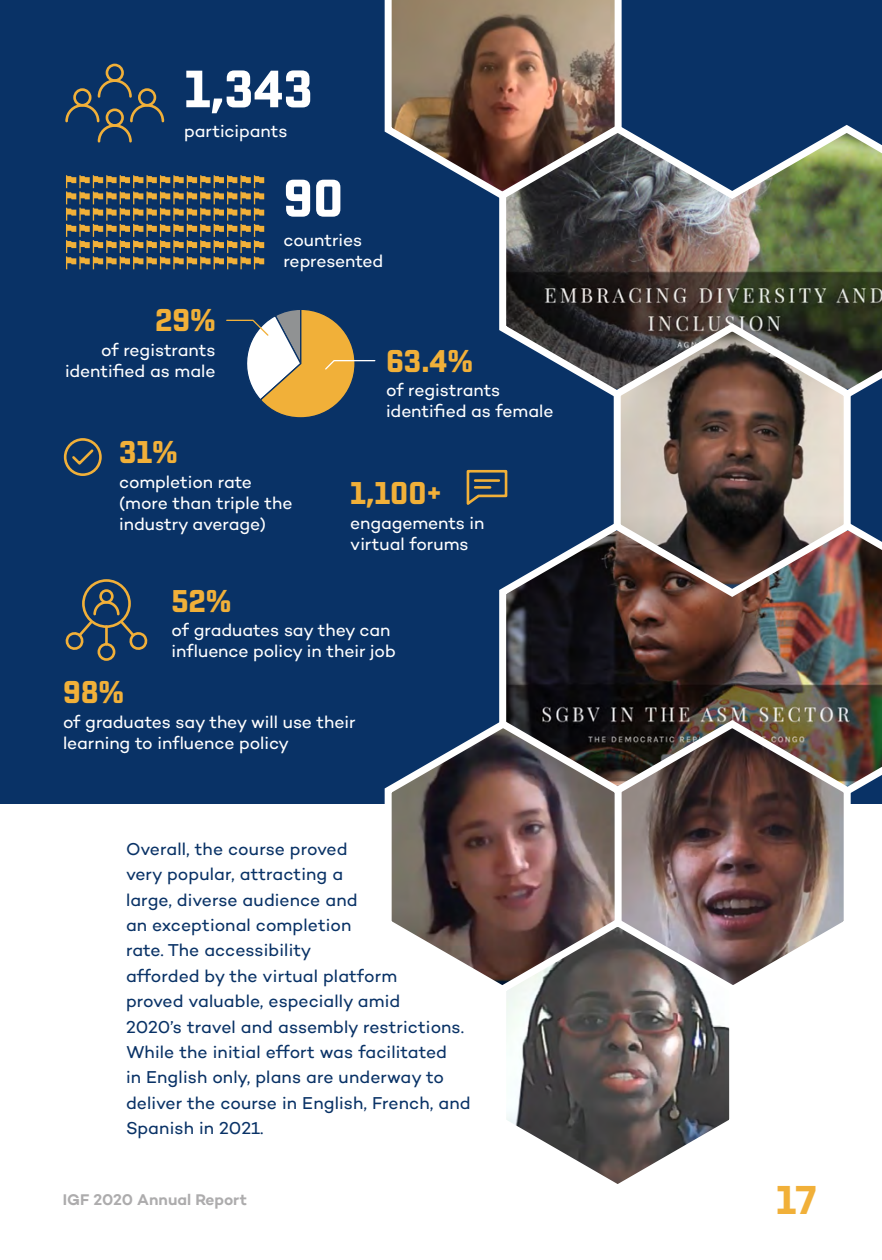
<style>
.page{position:relative;width:882px;height:1260px;background:#fff}
.page>*{position:absolute;margin:0;border:0;box-sizing:border-box;transform-origin:0 0}
.t1{font:700 52.5px "Shentox";color:#fff}
.t2{font:700 40.25px "Shentox";color:#f1b039}
.t3{font:700 31.5px "Shentox";color:#f1b039}
.t4{font:17.5px/25.4px "Campton";letter-spacing:.005em;color:#093266}
.t5{font:17.5px/21px "Campton";letter-spacing:-.005em;color:#fff}
.t6{font:600 15.75px "Campton";color:#adacad}
</style>
<div class="page">
<div style="left:0;top:0;width:882px;height:802px;background:#093266"></div>
<svg style="left:66px;top:175px;width:198px;height:94px"></svg>
<svg style="left:226px;top:310px;width:150px;height:108px"></svg>
<div style="left:99px;top:589px;width:15px;height:15px;border:3px solid #f1b039;border-radius:50%"></div>
<div style="left:82px;top:579px;width:49px;height:49px;border:3px solid #f1b039;border-radius:50%"></div>
<div style="left:98px;top:643px;width:17px;height:18px;border:3px solid #f1b039;border-radius:50%"></div>
<svg style="left:65px;top:600px;width:83px;height:53px"></svg>
<div style="left:106px;top:64px;width:18px;height:18px;border:3px solid #f1b039;border-radius:50%"></div>
<svg style="left:65px;top:78px;width:100px;height:65px"></svg>
<div style="left:64px;top:438px;width:38px;height:38px;border:3px solid #f1b039;border-radius:50%"></div>
<svg style="left:70px;top:447px;width:26px;height:20px"></svg>
<svg style="left:466px;top:469px;width:42px;height:36px"></svg>
<hr style="left:475px;top:479px;width:24px;height:3px;background:#f1b039">
<hr style="left:475px;top:486px;width:15px;height:3px;background:#f1b039">
<img style="left:384px;top:0;width:238px;height:196px">
<img style="left:499px;top:526px;width:383px;height:264px">
<img style="left:628px;top:716px;width:229px;height:264px">
<img style="left:381px;top:716px;width:247px;height:266px">
<img style="left:496px;top:121px;width:386px;height:273px">
<img style="left:610px;top:319px;width:247px;height:282px">
<img style="left:496px;top:915px;width:246px;height:269px">
<h1 class="t1" style="left:184px;top:58px;width:130px">1,343</h1>
<p class="t5" style="left:184px;top:120px;width:105px">participants</p>
<h1 class="t1" style="left:283px;top:167px;width:61px">90</h1>
<p class="t5" style="left:283px;top:229px;width:101px">countries represented</p>
<h3 class="t3" style="left:155px;top:302px;width:62px">29%</h3>
<p class="t5" style="left:65px;top:339px;width:152px;text-align:right">of registrants identified as male</p>
<h3 class="t3" style="left:386px;top:342px;width:88px">63.4%</h3>
<p class="t5" style="left:386px;top:379px;width:169px">of registrants identified as female</p>
<h3 class="t3" style="left:119px;top:434px;width:60px">31%</h3>
<p class="t5" style="left:119px;top:471px;width:175px">completion rate (more than triple the industry average)</p>
<h3 class="t3" style="left:350px;top:475px;width:93px">1,100+</h3>
<p class="t5" style="left:350px;top:512px;width:136px">engagements in virtual forums</p>
<h3 class="t3" style="left:171px;top:582px;width:61px">52%</h3>
<p class="t5" style="left:171px;top:619px;width:226px">of graduates say they can influence policy in their job</p>
<h3 class="t3" style="left:63px;top:674px;width:62px">98%</h3>
<p class="t5" style="left:63px;top:711px;width:294px">of graduates say they will use their learning to influence policy</p>
<p class="t4" style="left:126px;top:836px;width:346px">Overall, the course proved<br>very popular, attracting a<br>large, diverse audience and<br>an exceptional completion<br>rate. The accessibility<br>afforded by the virtual platform<br>proved valuable, especially amid<br>2020’s travel and assembly restrictions.<br>While the initial effort was facilitated<br>in English only, plans are underway to deliver the course in English, French, and<br>Spanish in 2021.</p>
<p class="t6" style="left:63px;top:1189px;width:186px">IGF 2020 Annual Report</p>
<h2 class="t2" style="left:776px;top:1176px;width:42px">17</h2>
</div>
